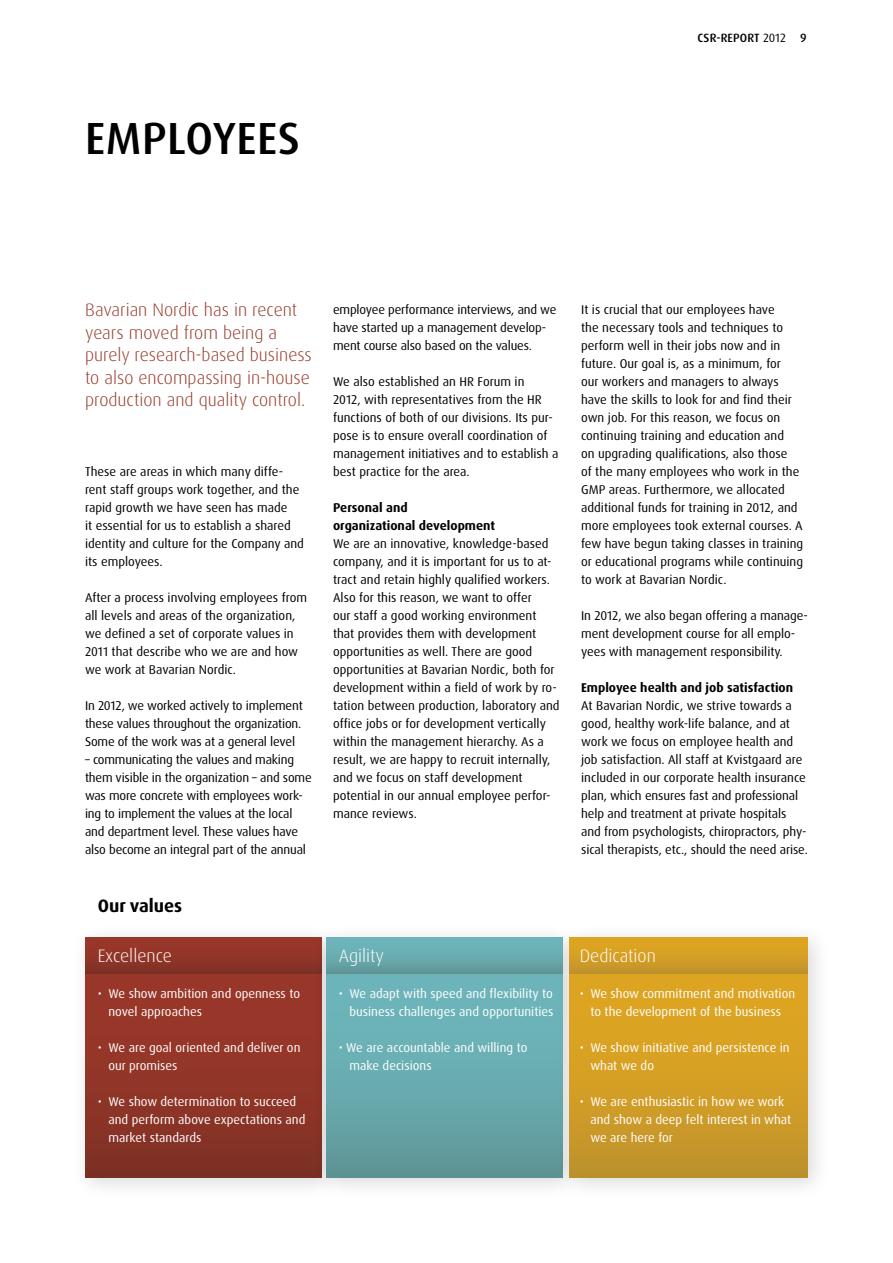
<style>
.page{position:relative;width:893px;height:1263px;background:#fff}
.page>*{position:absolute;margin:0;border:0;box-sizing:border-box;transform-origin:0 0}
.t1{font:500 45px "Dax OT";letter-spacing:.01em;color:#000}
.t2{font:300 18px/22.5px "Dax OT";color:#983729}
.t3{font:300 18px "Dax OT";color:#fff}
.t4{font:700 18px "Dax OT";color:#000}
.t5{font:12.75px/18px "Dax OT";color:#000}
.t6{font:12.75px/18px "Dax OT";color:#fff}
.t7{font:700 12.75px/18px "Dax OT";color:#000}
.t8{font:500 12px "Dax OT";letter-spacing:.01em;color:#000}
.s1{font-weight:400}
</style>
<div class="page">
<div style="left:71px;top:923px;width:273px;height:278px;background:#000;opacity:.15"></div>
<div style="left:85px;top:973px;width:236px;height:205px;background:linear-gradient(to bottom,#9e382a,#803125)"></div>
<div style="left:85px;top:937px;width:236px;height:36px;background:linear-gradient(to bottom,#9e382a,#823125)"></div>
<div style="left:312px;top:923px;width:273px;height:278px;background:#000;opacity:.15"></div>
<div style="left:326px;top:973px;width:236px;height:205px;background:linear-gradient(to bottom,#6fbbc1,#61999a)"></div>
<div style="left:326px;top:937px;width:236px;height:36px;background:linear-gradient(to bottom,#6fbbc1,#619b9d)"></div>
<div style="left:555px;top:923px;width:276px;height:278px;background:#000;opacity:.15"></div>
<div style="left:570px;top:973px;width:238px;height:205px;background:linear-gradient(to bottom,#e3a81f,#c2942c)"></div>
<div style="left:570px;top:937px;width:238px;height:36px;background:linear-gradient(to bottom,#e3a81f,#c4952c)"></div>
<h1 class="t1" style="left:85px;top:110px;width:216px">EMPLOYEES</h1>
<p class="t8" style="left:698px;top:30px;width:110px">CSR-REPORT <span class="s1">2012</span> 9</p>
<h2 class="t2" style="left:85px;top:299px;width:228px">Bavarian Nordic has in recent years moved from being a purely research-based business to also encompassing in-house production and quality control.</h2>
<p class="t5" style="left:85px;top:462px;width:220px">These are areas in which many diffe&shy;rent staff groups work together, and the rapid growth we have seen has made<br>it essential for us to establish a shared identity and culture for the Company and its employees.</p>
<p class="t5" style="left:85px;top:588px;width:223px">After a process involving employees from all levels and areas of the organization, we defined a set of corporate values in 2011 that describe who we are and how we work at Bavarian Nordic.</p>
<p class="t5" style="left:85px;top:696px;width:219px;text-align:justify">In 2012, we worked actively to implement these values throughout the organization.<br>Some of the work was at a general level</p>
<p class="t5" style="left:85px;top:750px;width:228px">– communicating the values and making them visible in the organization – and some was more concrete with employees work&shy;ing to implement the values at the local and department level. These values have also become an integral part of the annual</p>
<h2 class="t4" style="left:98px;top:895px;width:86px">Our values</h2>
<h2 class="t3" style="left:98px;top:944px;width:76px">Excellence</h2>
<p class="t6" style="left:108px;top:984px;width:193px;text-indent:-11px">• We show ambition and openness to novel approaches</p>
<p class="t6" style="left:108px;top:1038px;width:194px;text-indent:-11px">• We are goal oriented and deliver on our promises</p>
<p class="t6" style="left:108px;top:1092px;width:199px;text-indent:-11px">• We show determination to succeed and perform above expectations and market standards</p>
<p class="t5" style="left:333px;top:300px;width:225px">employee performance interviews, and we have started up a management develop&shy;ment course also based on the values.</p>
<p class="t5" style="left:333px;top:372px;width:227px">We also established an HR Forum in<br>2012, with representatives from the HR functions of both of our divisions. Its pur&shy;pose is to ensure overall coordination of management initiatives and to establish a best practice for the area.</p>
<p class="t7" style="left:333px;top:498px;width:164px">Personal and<br>organizational development</p>
<p class="t5" style="left:333px;top:534px;width:228px">We are an innovative, knowledge-based company, and it is important for us to at&shy;tract and retain highly qualified workers.<br>Also for this reason, we want to offer<br>our staff a good working environment that provides them with development opportunities as well. There are good opportunities at Bavarian Nordic, both for development within a field of work by ro&shy;tation between production, laboratory and office jobs or for development vertically within the management hierarchy. As a result, we are happy to recruit internally, and we focus on staff development potential in our annual employee perfor&shy;mance reviews.</p>
<p class="t5" style="left:581px;top:300px;width:224px">It is crucial that our employees have<br>the necessary tools and techniques to perform well in their jobs now and in future. Our goal is, as a minimum, for<br>our workers and managers to always have the skills to look for and find their own job. For this reason, we focus on continuing training and education and<br>on upgrading qualifications, also those<br>of the many employees who work in the GMP areas. Furthermore, we allocated additional funds for training in 2012, and more employees took external courses. A few have begun taking classes in training or educational programs while continuing to work at Bavarian Nordic.</p>
<p class="t5" style="left:581px;top:606px;width:228px">In 2012, we also began offering a manage&shy;ment development course for all emplo&shy;yees with management responsibility.</p>
<p class="t7" style="left:581px;top:678px;width:214px">Employee health and job satisfaction</p>
<p class="t5" style="left:581px;top:696px;width:228px">At Bavarian Nordic, we strive towards a good, healthy work-life balance, and at work we focus on employee health and job satisfaction. All staff at Kvistgaard are included in our corporate health insurance plan, which ensures fast and professional help and treatment at private hospitals and from psychologists, chiropractors, phy&shy;sical therapists, etc., should the need arise.</p>
<h2 class="t3" style="left:339px;top:944px;width:47px">Agility</h2>
<p class="t6" style="left:339px;top:984px;width:216px;text-align:right">• We adapt with speed and flexibility to business challenges and opportunities</p>
<p class="t6" style="left:349px;top:1038px;width:180px;text-indent:-11px">• We are accountable and willing to make decisions</p>
<h2 class="t3" style="left:580px;top:944px;width:78px">Dedication</h2>
<p class="t6" style="left:580px;top:984px;width:217px;text-align:center">• We show commitment and motivation to the development of the business</p>
<p class="t6" style="left:590px;top:1038px;width:201px;text-indent:-11px">• We show initiative and persistence in what we do</p>
<p class="t6" style="left:590px;top:1092px;width:202px;text-indent:-11px">• We are enthusiastic in how we work and show a deep felt interest in what we are here for</p>
</div>
